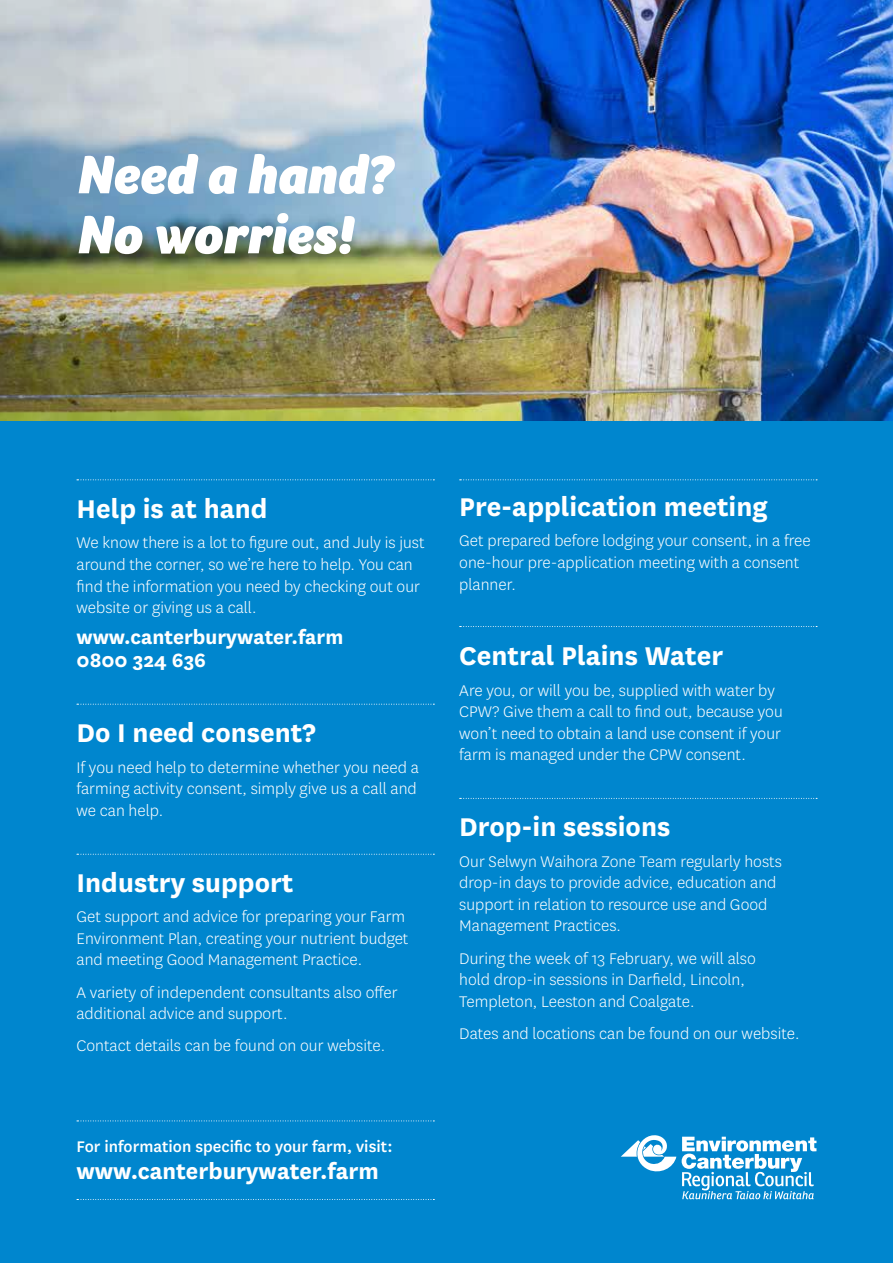
<style>
.page{position:relative;width:893px;height:1263px;background:#fff}
.page>*{position:absolute;margin:0;border:0;box-sizing:border-box;transform-origin:0 0}
.t1{font:700 30px "National";color:#fff}
.t2{font:700 25.5px "National";color:#fff}
.t3{font:700 22.5px/22.5px "National";color:#fff}
.t4{font:300 18px/21.6px "National";color:#fff}
.t5{font:500 18px "National";color:#fff}
</style>
<div class="page">
<div style="left:0;top:420px;width:893px;height:843px;background:#0086ce"></div>
<svg style="left:621px;top:1135px;width:55px;height:37px"></svg>
<svg style="left:682px;top:1137px;width:134px;height:62px"></svg>
<img style="left:0;top:0;width:893px;height:420px">
<img style="left:79px;top:213px;width:276px;height:41px">
<svg style="left:79px;top:154px;width:316px;height:40px"></svg>
<svg style="left:77px;top:704px;width:357px;height:1px"></svg>
<svg style="left:77px;top:854px;width:357px;height:1px"></svg>
<svg style="left:77px;top:1120px;width:357px;height:1px"></svg>
<svg style="left:77px;top:1199px;width:357px;height:1px"></svg>
<svg style="left:460px;top:798px;width:357px;height:1px"></svg>
<svg style="left:460px;top:626px;width:357px;height:1px"></svg>
<svg style="left:77px;top:479px;width:357px;height:1px"></svg>
<svg style="left:460px;top:479px;width:357px;height:1px"></svg>
<h1 class="t1" style="left:77px;top:488px;width:193px">Help is at hand</h1>
<p class="t4" style="left:77px;top:532px;width:350px">We know there is a lot to figure out, and July is just around the corner, so we’re here to help. You can find the information you need by checking out our website or giving us a call.</p>
<p class="t3" style="left:77px;top:624px;width:268px">www.canterburywater.farm<br>0800 324 636</p>
<h1 class="t1" style="left:77px;top:712px;width:241px">Do I need consent?</h1>
<p class="t4" style="left:77px;top:756px;width:344px;text-align:justify">If you need help to determine whether you need a farming activity consent, simply give us a call and we can help.</p>
<h1 class="t1" style="left:77px;top:861px;width:218px">Industry support</h1>
<p class="t4" style="left:77px;top:905px;width:333px">Get support and advice for preparing your Farm<br>Environment Plan, creating your nutrient budget and meeting Good Management Practice.</p>
<p class="t4" style="left:77px;top:981px;width:323px">A variety of independent consultants also offer additional advice and support.</p>
<p class="t4" style="left:77px;top:1034px;width:310px">Contact details can be found on our website.</p>
<h1 class="t1" style="left:459px;top:485px;width:310px">Pre-application meeting</h1>
<p class="t4" style="left:459px;top:529px;width:353px">Get prepared before lodging your consent, in a free one-hour pre-application meeting with a consent planner.</p>
<h1 class="t1" style="left:459px;top:635px;width:265px">Central Plains Water</h1>
<p class="t4" style="left:459px;top:679px;width:325px">Are you, or will you be, supplied with water by CPW? Give them a call to find out, because you won’t need to obtain a land use consent if your farm is managed under the CPW consent.</p>
<h1 class="t1" style="left:459px;top:806px;width:213px">Drop-in sessions</h1>
<p class="t4" style="left:459px;top:850px;width:324px">Our Selwyn Waihora Zone Team regularly hosts drop-in days to provide advice, education and support in relation to resource use and Good Management Practices.</p>
<p class="t4" style="left:459px;top:947px;width:298px">During the week of 13 February, we will also hold drop-in sessions in Darfield, Lincoln,<br>Templeton, Leeston and Coalgate.</p>
<p class="t4" style="left:459px;top:1022px;width:342px">Dates and locations can be found on our website.</p>
<p class="t5" style="left:77px;top:1134px;width:317px">For information specific to your farm, visit:</p>
<h2 class="t2" style="left:77px;top:1153px;width:304px">www.canterburywater.farm</h2>
</div>
